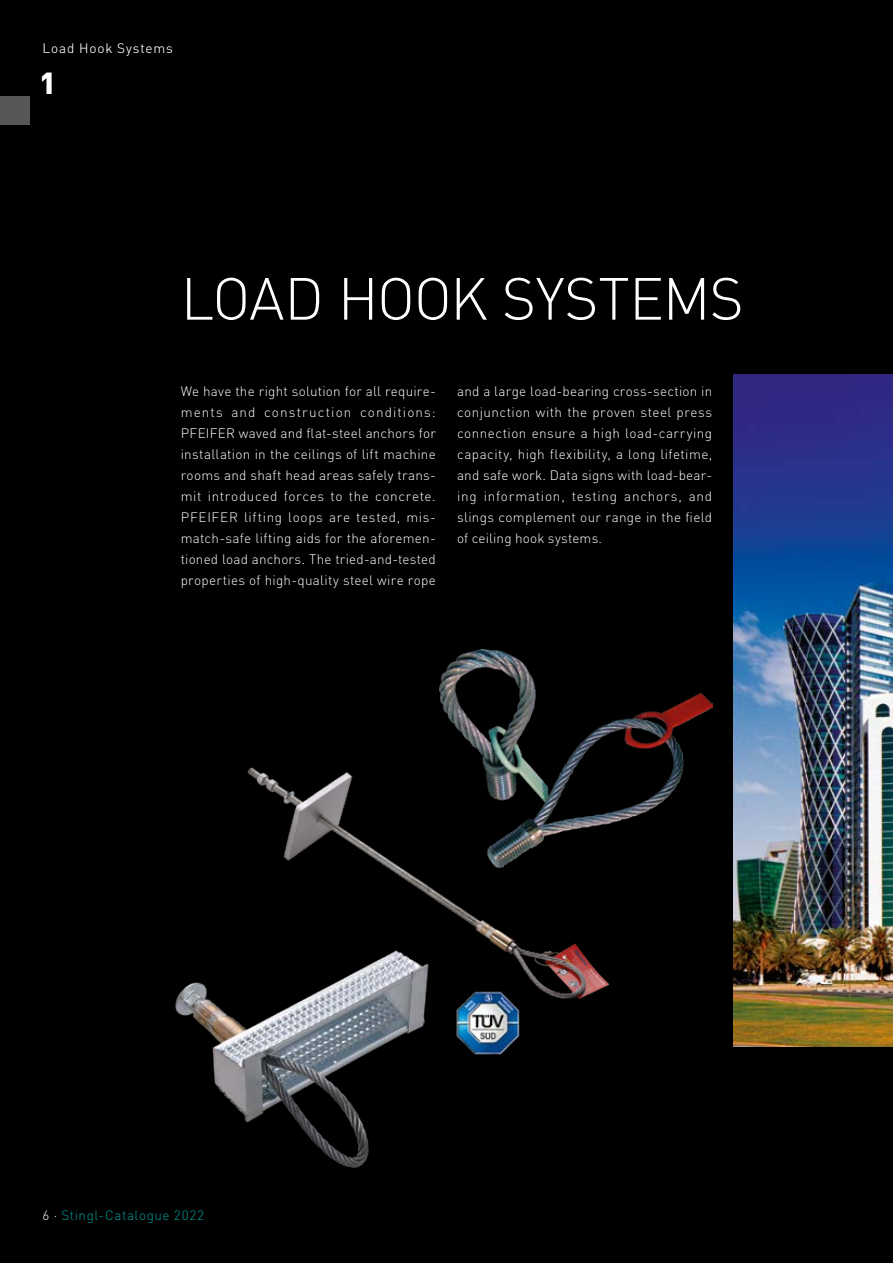
<style>
.page{position:relative;width:893px;height:1263px;background:#000}
.page>*{position:absolute;margin:0;border:0;box-sizing:border-box;transform-origin:0 0}
.t1{font:300 58.5px "DIN";letter-spacing:-.02em;color:#fff}
.t2{font:900 30px "DIN";color:#fff}
.t3{font:300 13.5px/21px "DIN";letter-spacing:.02em;color:#fff;text-align:justify}
.t4{font:300 13.5px "DIN";letter-spacing:.04em;color:#009b97}
.t5{font:300 13.5px "DIN";letter-spacing:.065em;color:#fff}
.s1{color:#fff}
</style>
<div class="page">
<img style="left:487px;top:1035px;width:33px;height:20px">
<img style="left:733px;top:374px;width:160px;height:673px">
<img style="left:440px;top:650px;width:272px;height:168px">
<img style="left:247px;top:742px;width:383px;height:293px">
<img style="left:175px;top:934px;width:312px;height:234px">
<div style="left:0;top:96px;width:30px;height:28px;background:#575756"></div>
<p class="t5" style="left:43px;top:40px;width:132px">Load Hook Systems</p>
<h2 class="t2" style="left:39px;top:63px;width:18px">1</h2>
<h1 class="t1" style="left:181px;top:263px;width:564px">LOAD HOOK SYSTEMS</h1>
<p class="t3" style="left:181px;top:380px;width:257px">We have the right solution for all require&shy;ments and construction conditions:<br>PFEIFER waved and flat-steel anchors for installation in the ceilings of lift machine rooms and shaft head areas safely trans&shy;mit introduced forces to the concrete.<br>PFEIFER lifting loops are tested, mis&shy;match-safe lifting aids for the aforemen&shy;tioned load anchors. The tried-and-tested properties of high-quality steel wire rope</p>
<p class="t3" style="left:457px;top:380px;width:257px">and a large load-bearing cross-section in conjunction with the proven steel press connection ensure a high load-carrying capacity, high flexibility, a long lifetime, and safe work. Data signs with load-bear&shy;ing information, testing anchors, and slings complement our range in the field of ceiling hook systems.</p>
<p class="t4" style="left:43px;top:1207px;width:163px"><span class="s1">6 ·</span> Stingl-Catalogue 2022</p>
</div>
